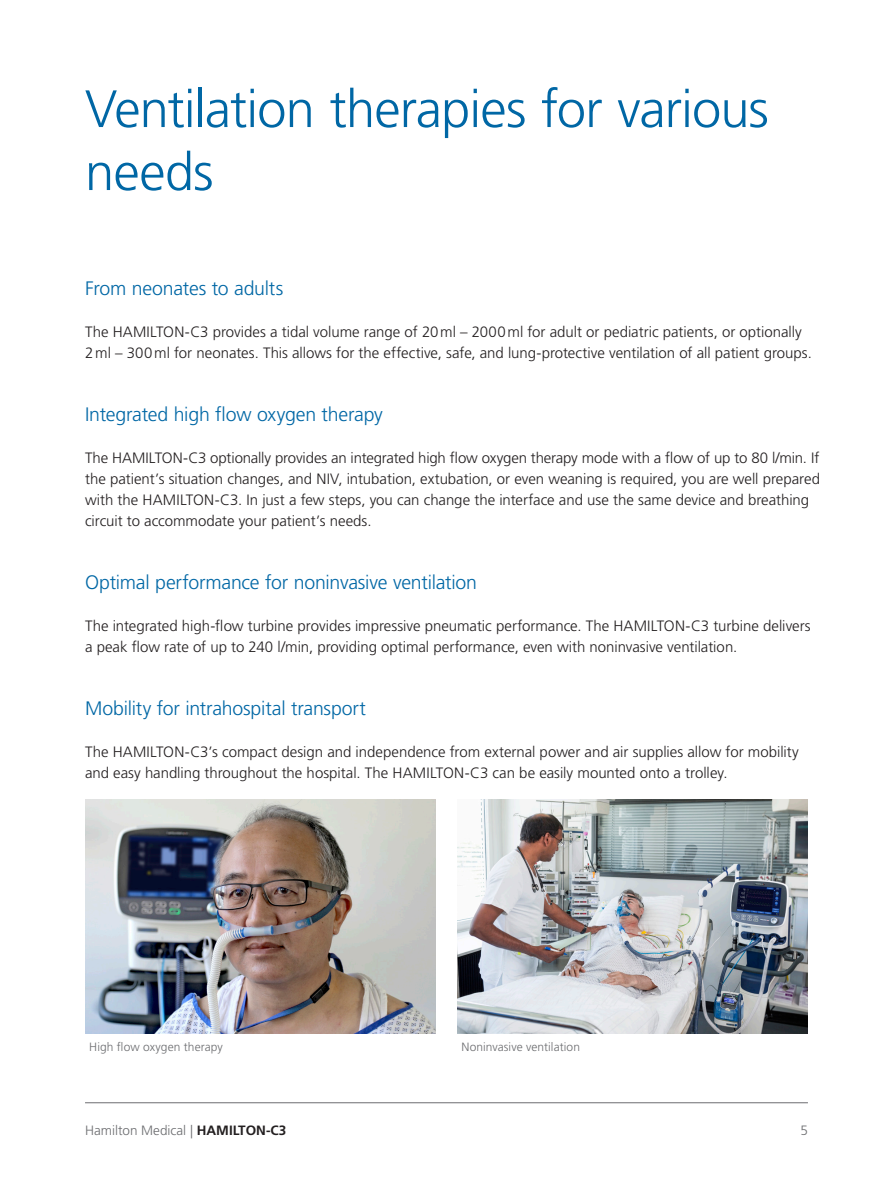
<style>
.page{position:relative;width:893px;height:1188px;background:#fff}
.page>*{position:absolute;margin:0;border:0;box-sizing:border-box;transform-origin:0 0}
.headline_small{font:300 52.5px/63px "Frutiger LT Std";letter-spacing:-.02em;color:#0067a5}
.running_text_normal{font:300 19.5px "Frutiger LT Std";letter-spacing:-.01em;color:#0067a5}
.subheadlline_small{font:300 19.5px "Frutiger LT Std";letter-spacing:-.01em;color:#0067a5}
.running_text_normal-2{font:300 15px/21px "Frutiger LT Std";letter-spacing:-.005em;color:#231f20}
.t1{font:300 13.5px "Frutiger LT Std";color:#6c6d70}
.t2{font:300 12px "Frutiger LT Std";letter-spacing:.005em;color:#6c6d70}
.s1{font-weight:700;color:#231f20}
</style>
<div class="page">
<img style="left:85px;top:799px;width:351px;height:234px">
<img style="left:457px;top:799px;width:351px;height:234px">
<hr style="left:85px;top:1103px;width:723px;height:1px;background:#6c6d70">
<p class="headline_small" style="left:85px;top:78px;width:685px">Ventilation therapies for various needs</p>
<p class="subheadlline_small" style="left:85px;top:277px;width:200px">From neonates to adults</p>
<p class="running_text_normal-2" style="left:85px;top:322px;width:728px">The HAMILTON-C3 provides a tidal volume range of 20ml – 2000ml for adult or pediatric patients, or optionally<br>2ml – 300ml for neonates. This allows for the effective, safe, and lung-protective ventilation of all patient groups.</p>
<p class="subheadlline_small" style="left:85px;top:403px;width:299px">Integrated high flow oxygen therapy</p>
<p class="running_text_normal-2" style="left:85px;top:448px;width:736px">The HAMILTON-C3 optionally provides an integrated high flow oxygen therapy mode with a flow of up to 80 l/min. If the patient’s situation changes, and NIV, intubation, extubation, or even weaning is required, you are well prepared with the HAMILTON-C3. In just a few steps, you can change the interface and use the same device and breathing circuit to accommodate your patient’s needs.</p>
<p class="running_text_normal" style="left:85px;top:571px;width:394px">Optimal performance for noninvasive ventilation</p>
<p class="running_text_normal-2" style="left:85px;top:616px;width:727px">The integrated high-flow turbine provides impressive pneumatic performance. The HAMILTON-C3 turbine delivers a peak flow rate of up to 240 l/min, providing optimal performance, even with noninvasive ventilation.</p>
<p class="running_text_normal" style="left:85px;top:697px;width:282px">Mobility for intrahospital transport</p>
<p class="running_text_normal-2" style="left:85px;top:742px;width:715px">The HAMILTON-C3’s compact design and independence from external power and air supplies allow for mobility and easy handling throughout the hospital. The HAMILTON-C3 can be easily mounted onto a trolley.</p>
<p class="t2" style="left:89px;top:1040px;width:135px">High flow oxygen therapy</p>
<p class="t2" style="left:461px;top:1040px;width:120px">Noninvasive ventilation</p>
<p class="t1" style="left:85px;top:1123px;width:203px">Hamilton Medical | <span class="s1">HAMILTON-C3</span></p>
<p class="t1" style="left:800px;top:1123px;width:9px">5</p>
</div>
